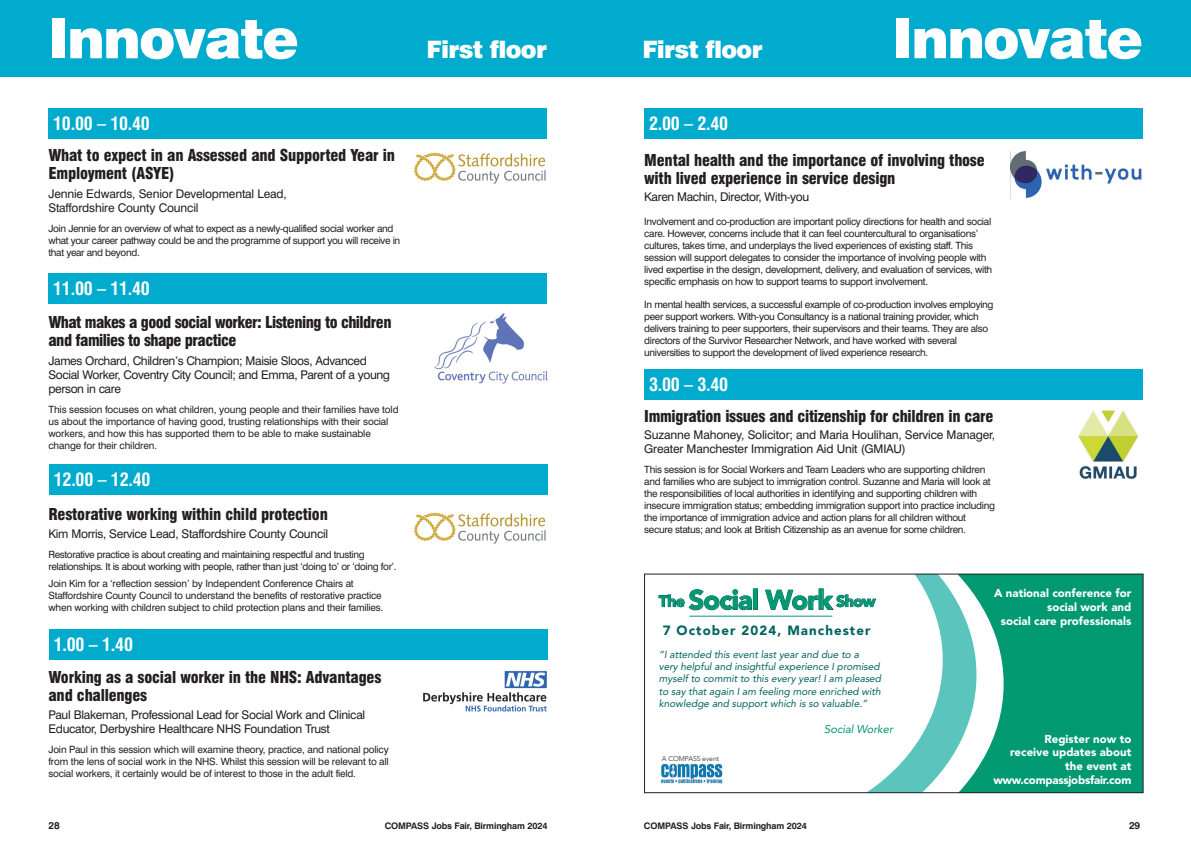
<style>
.page{position:relative;width:1191px;height:842px;background:#fff}
.page>*{position:absolute;margin:0;border:0;box-sizing:border-box;transform-origin:0 0}
.t1{font:900 55px "Swiss 721 BT";letter-spacing:-.03em;color:#fff}
.t2{font:900 27.1px "Avenir";letter-spacing:-.025em;color:#009972}
.t3{font:900 24px "Swiss 721 BT";letter-spacing:-.03em;color:#fff}
.t4{font:700 condensed 18px "Swiss 721 BT";letter-spacing:-.01em;color:#fff}
.t5{font:900 condensed 16px/18px "Swiss 721 BT";letter-spacing:-.015em;color:#231f20}
.t6{font:900 condensed 16px/18px "Swiss 721 BT";letter-spacing:-.035em;color:#231f20}
.t7{font:900 13.3px "Avenir";letter-spacing:.08em;color:#01655d}
.t8{font:12px/14px "Swiss 721 BT";letter-spacing:-.025em;color:#231f20}
.t9{font:900 11.5px/13.8px "Avenir";color:#fff;text-align:right}
.t10{font:italic 11.3px "Avenir";letter-spacing:-.005em;color:#009972}
.t11{font:italic 10.2px/12.3px "Avenir";letter-spacing:-.005em;color:#01655d}
.t12{font:10px/12px "Swiss 721 BT";letter-spacing:-.03em;color:#231f20}
.t13{font:700 10px "Swiss 721 BT";color:#231f20}
.t14{font:700 9px "Swiss 721 BT";letter-spacing:-.015em;color:#231f20}
.t15{font:300 6.9px "Avenir";letter-spacing:-.01em;color:#231f20}
.s1{font-size:15.5px}
</style>
<div class="page">
<div style="left:0;top:0;width:1191px;height:77px;background:#00abcd"></div>
<div style="left:48px;top:109px;width:499px;height:30px;background:#00abcd"></div>
<div style="left:48px;top:274px;width:499px;height:30px;background:#00abcd"></div>
<div style="left:644px;top:109px;width:498px;height:30px;background:#00abcd"></div>
<div style="left:49px;top:464px;width:498px;height:30px;background:#00abcd"></div>
<div style="left:644px;top:369px;width:498px;height:31px;background:#00abcd"></div>
<img style="left:434px;top:314px;width:113px;height:69px">
<img style="left:1010px;top:152px;width:132px;height:46px">
<img style="left:1078px;top:410px;width:61px;height:69px">
<img style="left:414px;top:152px;width:132px;height:32px">
<div style="left:49px;top:629px;width:498px;height:30px;background:#00abcd"></div>
<img style="left:423px;top:671px;width:124px;height:41px">
<div style="left:645px;top:574px;width:497px;height:218px;background:#009972"></div>
<svg style="left:976px;top:597px;width:27px;height:174px;fill:#fff"></svg>
<svg style="left:942px;top:576px;width:34px;height:215px;background:#8fd6d0"></svg>
<div style="left:646px;top:576px;width:296px;height:215px;background:#fff"></div>
<svg style="left:658px;top:588px;width:100px;height:22px;background:#c3dad9"></svg>
<svg style="left:765px;top:588px;width:111px;height:22px;background:#c6dcdb"></svg>
<hr style="left:689px;top:616px;width:143px;height:1px;background:#009972">
<img style="left:659px;top:761px;width:65px;height:26px">
<div style="left:644px;top:574px;width:499px;height:219px;border:1px solid #231f20"></div>
<img style="left:414px;top:512px;width:132px;height:32px">
<p class="t1" style="left:48px;top:19px;width:252px">Innovate</p>
<p class="t4" style="left:53px;top:117px;width:98px">10.00 – 10.40</p>
<p class="t5" style="left:48px;top:147px;width:348px">What to expect in an Assessed and Supported Year in<br>Employment (ASYE)</p>
<p class="t8" style="left:48px;top:188px;width:240px">Jennie Edwards, Senior Developmental Lead,<br>Staffordshire County Council</p>
<p class="t12" style="left:48px;top:224px;width:353px">Join Jennie for an overview of what to expect as a newly-qualified social worker and what your career pathway could be and the programme of support you will receive in that year and beyond.</p>
<p class="t4" style="left:53px;top:282px;width:98px">11.00 – 11.40</p>
<p class="t6" style="left:48px;top:314px;width:344px">What makes a good social worker: Listening to children and families to shape practice</p>
<p class="t8" style="left:48px;top:355px;width:343px">James Orchard, Children’s Champion; Maisie Sloos, Advanced<br>Social Worker, Coventry City Council; and Emma, Parent of a young person in care</p>
<p class="t12" style="left:48px;top:405px;width:352px">This session focuses on what children, young people and their families have told us about the importance of having good, trusting relationships with their social workers, and how this has supported them to be able to make sustainable change for their children.</p>
<p class="t4" style="left:54px;top:472px;width:98px">12.00 – 12.40</p>
<p class="t5" style="left:48px;top:506px;width:281px">Restorative working within child protection</p>
<p class="t8" style="left:48px;top:528px;width:281px">Kim Morris, Service Lead, Staffordshire County Council</p>
<p class="t12" style="left:48px;top:550px;width:349px">Restorative practice is about creating and maintaining respectful and trusting relationships. It is about working with people, rather than just ‘doing to’ or ‘doing for’.</p>
<p class="t12" style="left:48px;top:578px;width:336px">Join Kim for a ‘reflection session’ by Independent Conference Chairs at<br>Staffordshire County Council to understand the benefits of restorative practice when working with children subject to child protection plans and their families.</p>
<p class="t4" style="left:54px;top:637px;width:81px">1.00 – 1.40</p>
<p class="t5" style="left:48px;top:669px;width:334px">Working as a social worker in the NHS: Advantages and challenges</p>
<p class="t8" style="left:48px;top:709px;width:318px">Paul Blakeman, Professional Lead for Social Work and Clinical<br>Educator, Derbyshire Healthcare NHS Foundation Trust</p>
<p class="t12" style="left:48px;top:745px;width:342px;text-align:justify">Join Paul in this session which will examine theory, practice, and national policy from the lens of social work in the NHS. Whilst this session will be relevant to all social workers, it certainly would be of interest to those in the adult field.</p>
<p class="t3" style="left:426px;top:41px;width:122px">First floor</p>
<p class="t3" style="left:642px;top:41px;width:122px">First floor</p>
<p class="t4" style="left:649px;top:117px;width:81px">2.00 – 2.40</p>
<p class="t1" style="left:892px;top:19px;width:252px">Innovate</p>
<p class="t5" style="left:644px;top:152px;width:342px">Mental health and the importance of involving those with lived experience in service design</p>
<p class="t8" style="left:644px;top:191px;width:167px">Karen Machin, Director, With-you</p>
<p class="t12" style="left:644px;top:216px;width:349px">Involvement and co-production are important policy directions for health and social care. However, concerns include that it can feel countercultural to organisations’ cultures, takes time, and underplays the lived experiences of existing staff. This session will support delegates to consider the importance of involving people with lived expertise in the design, development, delivery, and evaluation of services, with specific emphasis on how to support teams to support involvement.</p>
<p class="t12" style="left:644px;top:300px;width:351px">In mental health services, a successful example of co-production involves employing peer support workers. With-you Consultancy is a national training provider, which delivers training to peer supporters, their supervisors and their teams. They are also directors of the Survivor Researcher Network, and have worked with several universities to support the development of lived experience research.</p>
<p class="t4" style="left:649px;top:377px;width:81px">3.00 – 3.40</p>
<p class="t5" style="left:644px;top:408px;width:350px">Immigration issues and citizenship for children in care</p>
<p class="t8" style="left:644px;top:429px;width:352px">Suzanne Mahoney, Solicitor; and Maria Houlihan, Service Manager,<br>Greater Manchester Immigration Aid Unit (GMIAU)</p>
<p class="t12" style="left:644px;top:465px;width:352px">This session is for Social Workers and Team Leaders who are supporting children and families who are subject to immigration control. Suzanne and Maria will look at the responsibilities of local authorities in identifying and supporting children with insecure immigration status; embedding immigration support into practice including the importance of immigration advice and action plans for all children without secure status; and look at British Citizenship as an avenue for some children.</p>
<p class="t2" style="left:659px;top:589px;width:218px"><span class="s1">The</span> Social Work <span class="s1">Show</span></p>
<p class="t7" style="left:662px;top:625px;width:209px">7 October 2024, Manchester</p>
<p class="t11" style="left:659px;top:649px;width:224px">“I attended this event last year and due to a<br>very helpful and insightful experience I promised myself to commit to this every year! I am pleased to say that again I am feeling more enriched with knowledge and support which is so valuable.”</p>
<p class="t10" style="left:824px;top:724px;width:70px">Social Worker</p>
<p class="t15" style="left:662px;top:755px;width:59px">A COMPASS event</p>
<p class="t9" style="left:994px;top:587px;width:139px">A national conference for social work and<br>social care professionals</p>
<p class="t9" style="left:993px;top:732px;width:139px">Register now to<br>receive updates about the event at www.compassjobsfair.com</p>
<p class="t13" style="left:48px;top:822px;width:13px">28</p>
<p class="t14" style="left:385px;top:822px;width:164px">COMPASS Jobs Fair, Birmingham 2024</p>
<p class="t14" style="left:644px;top:822px;width:164px">COMPASS Jobs Fair, Birmingham 2024</p>
<p class="t13" style="left:1129px;top:822px;width:13px">29</p>
</div>
